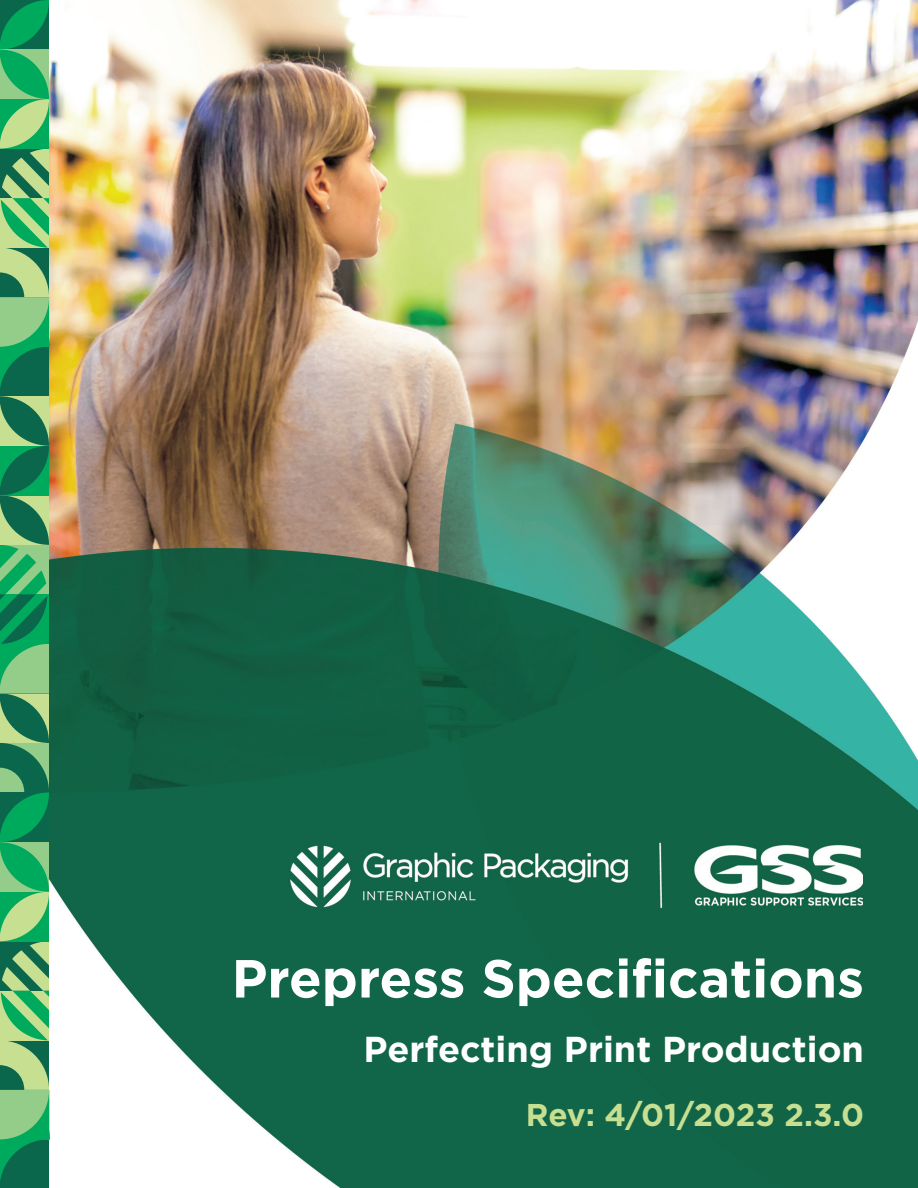
<style>
.page{position:relative;width:918px;height:1188px;background:#fff}
.page>*{position:absolute;margin:0;border:0;box-sizing:border-box;transform-origin:0 0}
.t1{font:700 53.55px "Gotham";color:#fff}
.t2{font:700 36px "Gotham";color:#fff}
.t3{font:700 31.5px "Gotham";letter-spacing:-.01em;color:#c7df91}
</style>
<div class="page">
<img style="left:50px;top:0;width:868px;height:1188px">
<img style="left:272px;top:835px;width:590px;height:86px">
<svg style="left:0;top:0;width:50px;height:1188px;background:#4ba76b"></svg>
<h1 class="t1" style="left:232px;top:943px;width:634px">Prepress Specifications</h1>
<p class="t2" style="left:364px;top:1025px;width:502px">Perfecting Print Production</p>
<p class="t3" style="left:526px;top:1094px;width:340px">Rev: 4/01/2023 2.3.0</p>
</div>
